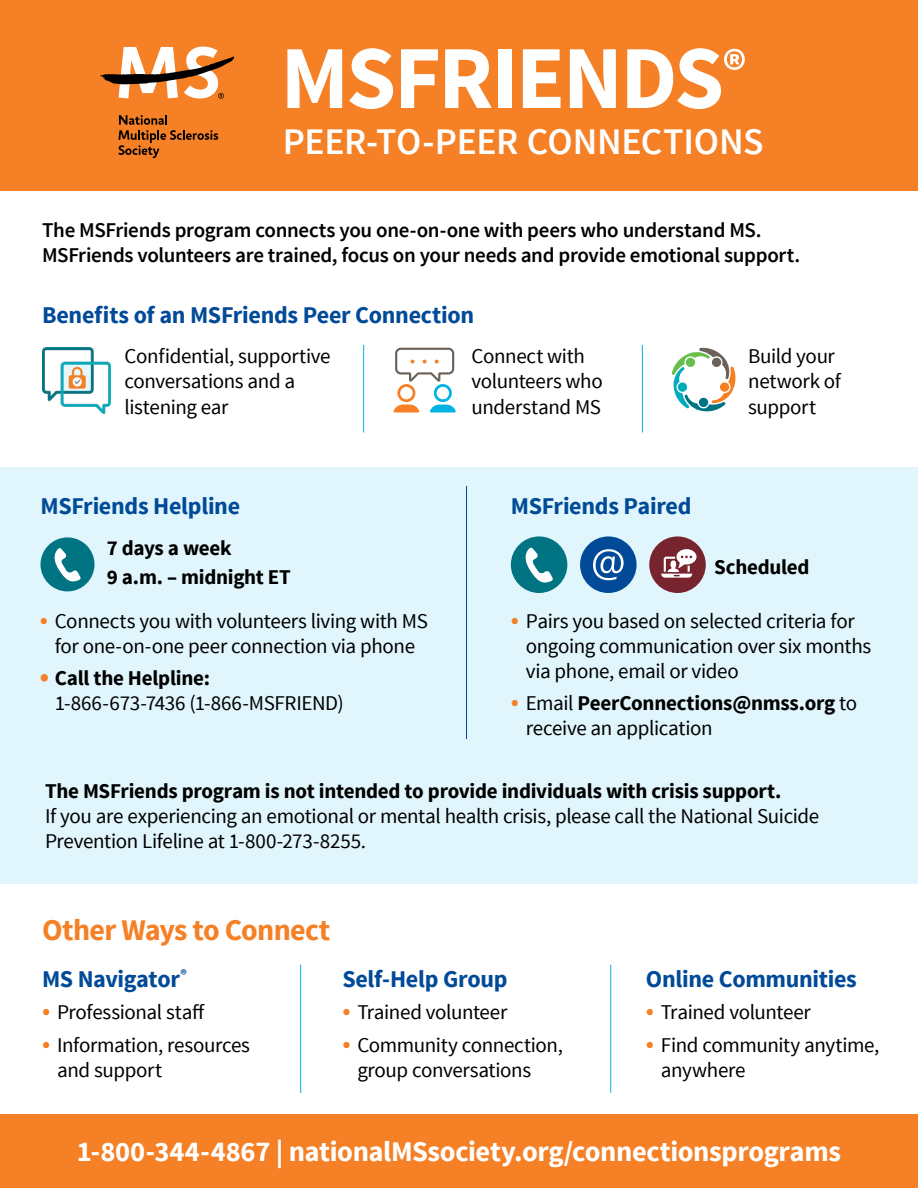
<style>
.page{position:relative;width:918px;height:1188px;background:#fff}
.page>*{position:absolute;margin:0;border:0;box-sizing:border-box;transform-origin:0 0}
.t1{font:700 90px "Source Sans Pro";letter-spacing:-.025em;color:#fff}
.t2{font:600 37.5px "Source Sans Pro";letter-spacing:-.01em;color:#fff}
.body{font:700 30px "Source Sans Pro";letter-spacing:-.025em;color:#f58025}
.t3{font:700 28.5px "Source Sans Pro";letter-spacing:-.015em;color:#fff}
.heading{font:700 24px "Source Sans Pro";letter-spacing:-.01em;color:#004a97}
.body-2{font:21px/25.5px "Source Sans Pro";letter-spacing:-.015em;color:#000}
.body-3{font:600 21px/25.2px "Source Sans Pro";letter-spacing:-.015em;color:#000}
.body-4{font:700 21px "Source Sans Pro";letter-spacing:-.015em;color:#000}
.s1{font-size:27px;color:#f58025}
.s2{font-weight:700;font-size:27px;color:#f58025}
.s3{font-weight:700}
</style>
<div class="page">
<div style="left:0;top:467px;width:918px;height:416px;background:#e0f6fc"></div>
<div style="left:0;top:0;width:918px;height:191px;background:#f58025"></div>
<div style="left:0;top:1114px;width:918px;height:74px;background:#f58025"></div>
<svg style="left:118px;top:115px;width:100px;height:43px"></svg>
<svg style="left:100px;top:47px;width:134px;height:52px"></svg>
<hr style="left:363px;top:345px;width:1px;height:87px;background:#00b3e3">
<hr style="left:642px;top:345px;width:1px;height:87px;background:#00b3e3">
<div style="left:397px;top:384px;width:18px;height:18px;border:3px solid #f58025;border-radius:50%"></div>
<svg style="left:393px;top:404px;width:27px;height:9px"></svg>
<div style="left:434px;top:384px;width:18px;height:18px;border:3px solid #00b3e3;border-radius:50%"></div>
<svg style="left:430px;top:404px;width:26px;height:9px"></svg>
<svg style="left:395px;top:347px;width:60px;height:35px"></svg>
<svg style="left:672px;top:347px;width:64px;height:65px"></svg>
<img style="left:42px;top:347px;width:69px;height:66px">
<hr style="left:466px;top:486px;width:1px;height:253px;background:#004a97">
<div style="left:41px;top:537px;width:53px;height:54px;background:#007482;border-radius:50%"></div>
<svg style="left:54px;top:548px;width:27px;height:34px"></svg>
<div style="left:649px;top:536px;width:57px;height:57px;background:#78242f;border-radius:50%"></div>
<svg style="left:661px;top:549px;width:36px;height:29px"></svg>
<div style="left:580px;top:536px;width:57px;height:57px;background:#004a97;border-radius:50%"></div>
<svg style="left:593px;top:549px;width:31px;height:31px"></svg>
<div style="left:511px;top:536px;width:56px;height:57px;background:#007482;border-radius:50%"></div>
<svg style="left:525px;top:547px;width:28px;height:36px"></svg>
<hr style="left:300px;top:965px;width:1px;height:128px;background:#00b3e3">
<hr style="left:610px;top:965px;width:1px;height:128px;background:#00b3e3">
<p class="t1" style="left:281px;top:20px;width:468px">MSFRIENDS<sup>®</sup></p>
<p class="t2" style="left:283px;top:118px;width:482px">PEER-TO-PEER CONNECTIONS</p>
<p class="body-3" style="left:42px;top:218px;width:760px">The MSFriends program connects you one-on-one with peers who understand MS.<br>MSFriends volunteers are trained, focus on your needs and provide emotional support.</p>
<p class="heading" style="left:42px;top:299px;width:434px">Benefits of an MSFriends Peer Connection</p>
<p class="body-2" style="left:125px;top:344px;width:208px">Confidential, supportive conversations and a listening ear</p>
<p class="heading" style="left:40px;top:491px;width:201px">MSFriends Helpline</p>
<p class="body-4" style="left:107px;top:535px;width:126px">7 days a week</p>
<p class="body-4" style="left:107px;top:563px;width:186px">9 a.m. – midnight ET</p>
<p class="body-2" style="left:40px;top:608px;width:390px;text-align:center"><span class="s1">•</span> Connects you with volunteers living with MS for one-on-one peer connection via phone</p>
<p class="body-2" style="left:55px;top:665px;width:291px;text-indent:-15px"><span class="s2">•</span> <span class="s3">Call the Helpline:<br></span>1-866-673-7436 (1-866-MSFRIEND)</p>
<p class="body-2" style="left:471px;top:344px;width:133px">Connect with volunteers who understand MS</p>
<p class="body-2" style="left:748px;top:344px;width:94px">Build your network of support</p>
<p class="heading" style="left:511px;top:491px;width:182px">MSFriends Paired</p>
<p class="body-4" style="left:714px;top:553px;width:97px">Scheduled</p>
<p class="body-2" style="left:526px;top:608px;width:347px;text-indent:-15px"><span class="s1">•</span> Pairs you based on selected criteria for ongoing communication over six months via phone, email or video</p>
<p class="body-2" style="left:526px;top:691px;width:333px;text-indent:-15px"><span class="s1">•</span> Email <span class="s3">PeerConnections@nmss.org</span> to receive an application</p>
<p class="body-2" style="left:45px;top:779px;width:776px"><span class="s3">The MSFriends program is not intended to provide individuals with crisis support.<br></span>If you are experiencing an emotional or mental health crisis, please call the National Suicide<br>Prevention Lifeline at 1-800-273-8255.</p>
<p class="body" style="left:42px;top:910px;width:290px">Other Ways to Connect</p>
<p class="heading" style="left:42px;top:964px;width:146px">MS Navigator<sup>®</sup></p>
<p class="body-2" style="left:42px;top:1000px;width:164px"><span class="s1">•</span> Professional staff</p>
<p class="body-2" style="left:57px;top:1032px;width:195px;text-indent:-15px"><span class="s1">•</span> Information, resources and support</p>
<p class="heading" style="left:342px;top:964px;width:167px">Self-Help Group</p>
<p class="body-2" style="left:342px;top:1000px;width:167px"><span class="s1">•</span> Trained volunteer</p>
<p class="body-2" style="left:357px;top:1032px;width:207px;text-indent:-15px"><span class="s1">•</span> Community connection, group conversations</p>
<p class="heading" style="left:646px;top:964px;width:213px">Online Communities</p>
<p class="body-2" style="left:646px;top:1000px;width:167px"><span class="s1">•</span> Trained volunteer</p>
<p class="body-2" style="left:661px;top:1032px;width:220px;text-indent:-15px"><span class="s1">•</span> Find community anytime, anywhere</p>
<p class="t3" style="left:77px;top:1133px;width:766px">1-800-344-4867 | nationalMSsociety.org/connectionsprograms</p>
</div>
